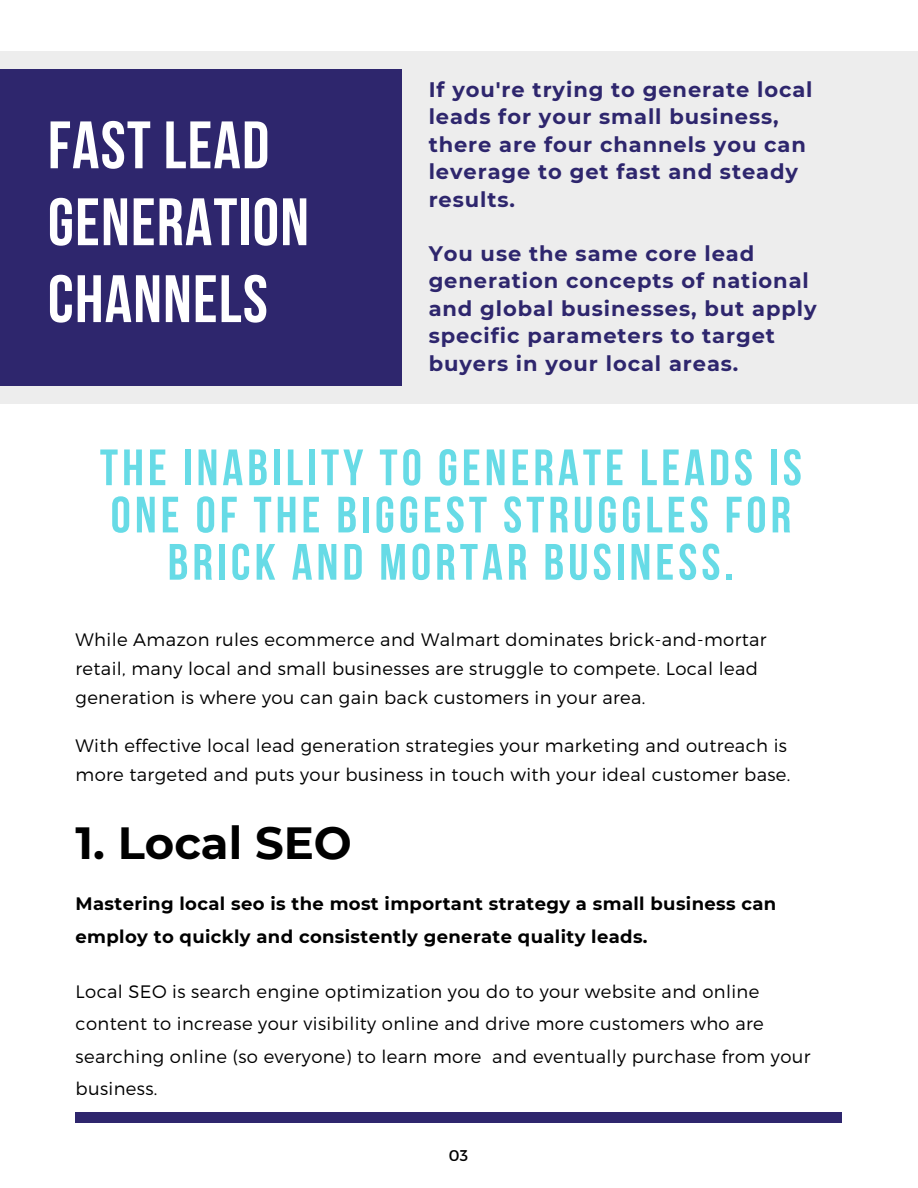
<style>
.page{position:relative;width:918px;height:1188px;background:#fff}
.page>*{position:absolute;margin:0;border:0;box-sizing:border-box;transform-origin:0 0}
.t1{font:700 66.9px/76.9px "Bebas Neue";letter-spacing:.02em;color:#fff}
.t2{font:700 51px/47.2px "Bebas Neue";letter-spacing:.08em;color:#67dbe6;text-align:center}
.t3{font:700 45px "Montserrat";color:#000}
.t4{font:700 21px/27.5px "Montserrat";letter-spacing:.045em;color:#2e266d}
.t5{font:300 18px/32.2px "Montserrat";letter-spacing:.02em;color:#000}
.t6{font:700 18px/33px "Montserrat";letter-spacing:.02em;color:#000}
.t7{font:15.6px "Montserrat";color:#000}
</style>
<div class="page">
<div style="left:0;top:52px;width:918px;height:352px;background:#ededed"></div>
<div style="left:0;top:70px;width:401px;height:316px;background:#2e266d"></div>
<div style="left:76px;top:1113px;width:766px;height:10px;background:#2e266d"></div>
<h1 class="t1" style="left:48px;top:113px;width:263px">FAST LEAD<br>GENERATION<br>CHANNELS</h1>
<p class="t4" style="left:429px;top:76px;width:385px">If you're trying to generate local leads for your small business, there are four channels you can leverage to get fast and steady results.</p>
<p class="t4" style="left:429px;top:240px;width:389px">You use the same core lead generation concepts of national and global businesses, but apply specific parameters to target buyers in your local areas.</p>
<h2 class="t2" style="left:100px;top:449px;width:703px">THE INABILITY TO GENERATE LEADS IS<br>ONE OF THE BIGGEST STRUGGLES FOR<br>BRICK AND MORTAR BUSINESS.</h2>
<p class="t5" style="left:76px;top:624px;width:693px;line-height:29px">While Amazon rules ecommerce and Walmart dominates brick-and-mortar retail, many local and small businesses are struggle to compete. Local lead generation is where you can gain back customers in your area.</p>
<p class="t5" style="left:76px;top:730px;width:716px;line-height:29px">With effective local lead generation strategies your marketing and outreach is more targeted and puts your business in touch with your ideal customer base.</p>
<h3 class="t3" style="left:76px;top:816px;width:278px">1. Local SEO</h3>
<p class="t6" style="left:76px;top:887px;width:702px">Mastering local seo is the most important strategy a small business can employ to quickly and consistently generate quality leads.</p>
<p class="t5" style="left:76px;top:975px;width:736px">Local SEO is search engine optimization you do to your website and online content to increase your visibility online and drive more customers who are searching online (so everyone) to learn more and eventually purchase from your business.</p>
<p class="t7" style="left:449px;top:1145px;width:21px">03</p>
</div>
